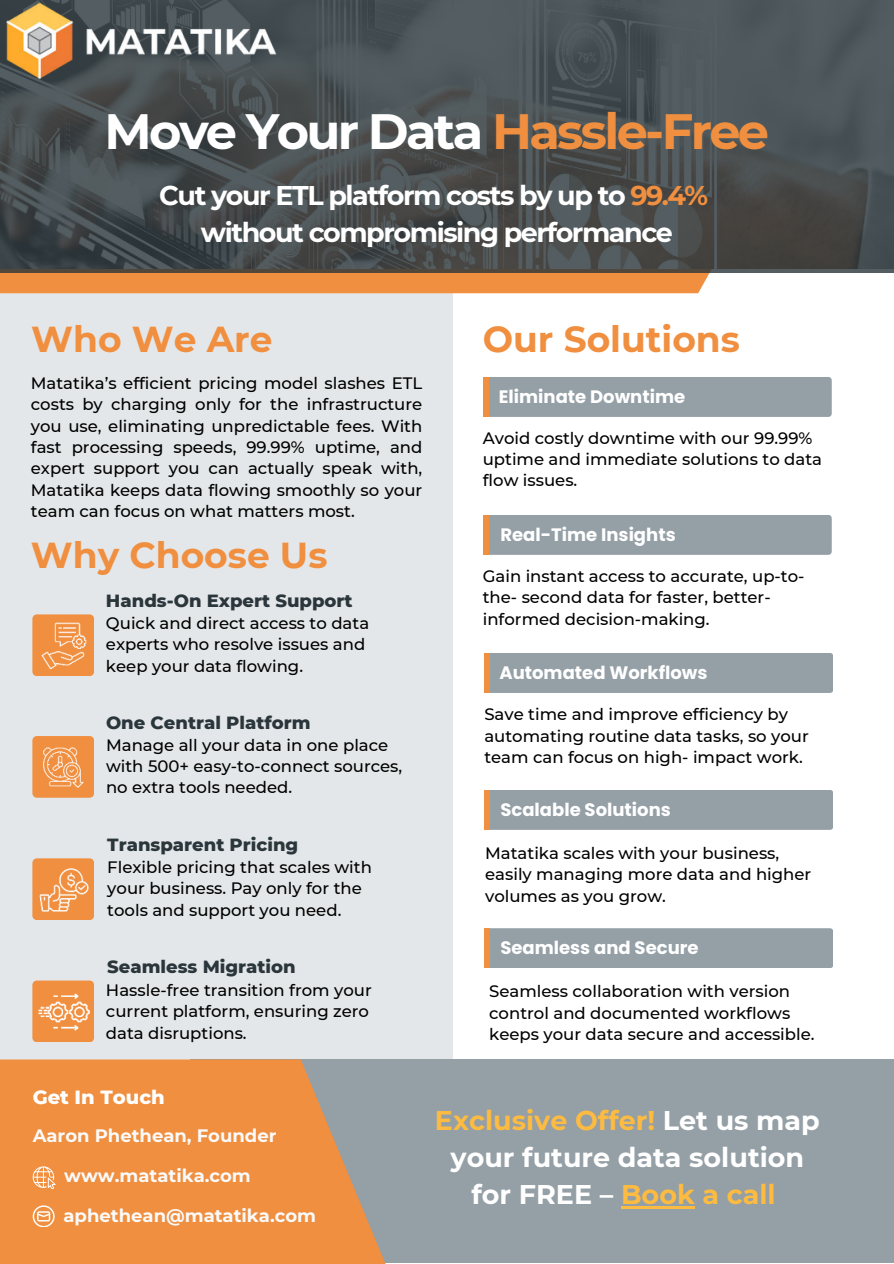
<style>
.page{position:relative;width:894px;height:1264px;background:#fff}
.page>*{position:absolute;margin:0;border:0;box-sizing:border-box;transform-origin:0 0}
.t1{font:700 49.5px "Montserrat";letter-spacing:-.055em;color:#fff}
.t2{font:700 36px "Montserrat";color:#f08f3f}
.t3{font:700 27px/37.2px "Montserrat";letter-spacing:-.055em;color:#fff;text-align:center}
.t4{font:700 27px/37.2px "Montserrat";color:#fff;text-align:center}
.t5{font:800 19.5px "Montserrat";color:#fff}
.t6{font:700 18px "Poppins";color:#fff}
.t7{font:800 18px "Montserrat";color:#2a363b}
.t8{font:700 18px "Montserrat";color:#fafafa}
.t9{font:500 16.5px/21.3px "Montserrat";color:#000}
.s1{color:#f08f3f}
.s2{color:#fdbb41}
</style>
<div class="page">
<div style="left:0;top:272px;width:452px;height:801px;background:#e4e7e9"></div>
<div style="left:0;top:273px;width:710px;height:20px;background:#f08f3f"></div>
<svg style="left:0;top:0;width:893px;height:273px;background:#494f51"></svg>
<div style="left:482px;top:377px;width:349px;height:40px;background:#949fa6;border-radius:3px"></div>
<div style="left:482px;top:377px;width:6px;height:40px;background:#f08f3f"></div>
<div style="left:482px;top:515px;width:349px;height:40px;background:#949fa6;border-radius:3px"></div>
<div style="left:482px;top:515px;width:6px;height:40px;background:#f08f3f"></div>
<div style="left:484px;top:653px;width:349px;height:40px;background:#949fa6;border-radius:3px"></div>
<div style="left:484px;top:653px;width:6px;height:40px;background:#f08f3f"></div>
<div style="left:484px;top:789px;width:349px;height:40px;background:#949fa6;border-radius:3px"></div>
<div style="left:484px;top:789px;width:6px;height:40px;background:#f08f3f"></div>
<div style="left:484px;top:928px;width:349px;height:40px;background:#949fa6;border-radius:3px"></div>
<div style="left:484px;top:928px;width:6px;height:40px;background:#f08f3f"></div>
<svg style="left:32px;top:614px;width:62px;height:62px"></svg>
<img style="left:37px;top:619px;width:52px;height:52px">
<div style="left:32px;top:736px;width:62px;height:61px;background:#f08f3f"></div>
<img style="left:41px;top:744px;width:45px;height:45px">
<svg style="left:32px;top:858px;width:62px;height:62px"></svg>
<img style="left:37px;top:863px;width:52px;height:52px">
<svg style="left:32px;top:980px;width:62px;height:62px"></svg>
<img style="left:37px;top:985px;width:52px;height:52px">
<div style="left:189px;top:1059px;width:704px;height:204px;background:#949fa6"></div>
<svg style="left:0;top:1059px;width:385px;height:204px;background:#e5904a"></svg>
<svg style="left:33px;top:1166px;width:22px;height:22px"></svg>
<svg style="left:33px;top:1205px;width:21px;height:21px"></svg>
<img style="left:0;top:1px;width:290px;height:80px">
<hr style="left:620px;top:1205px;width:74px;height:3px;background:#fdbb41">
<h1 class="t1" style="left:105px;top:96px;width:666px">Move Your Data <span class="s1">Hassle-Free</span></h1>
<h3 class="t3" style="left:159px;top:175px;width:550px">Cut your ETL platform costs by up to <span class="s1">99.4% </span>without compromising performance</h3>
<h2 class="t2" style="left:31px;top:314px;width:243px">Who We Are</h2>
<p class="t9" style="left:31px;top:372px;width:393px;text-align:justify">Matatika’s efficient pricing model slashes ETL costs by charging only for the infrastructure you use, eliminating unpredictable fees. With fast processing speeds, 99.99% uptime, and expert support you can actually speak with, Matatika keeps data flowing smoothly so your team can focus on what matters most.</p>
<h2 class="t2" style="left:31px;top:529px;width:298px">Why Choose Us</h2>
<p class="t7" style="left:106px;top:587px;width:248px">Hands-On Expert Support</p>
<p class="t9" style="left:106px;top:611px;width:265px">Quick and direct access to data experts who resolve issues and keep your data flowing.</p>
<p class="t7" style="left:106px;top:709px;width:206px">One Central Platform</p>
<p class="t9" style="left:106px;top:733px;width:298px">Manage all your data in one place with 500+ easy-to-connect sources, no extra tools needed.</p>
<p class="t7" style="left:107px;top:831px;width:192px">Transparent Pricing</p>
<p class="t9" style="left:107px;top:855px;width:266px">Flexible pricing that scales with your business. Pay only for the tools and support you need.</p>
<p class="t7" style="left:107px;top:953px;width:190px">Seamless Migration</p>
<p class="t9" style="left:106px;top:978px;width:267px">Hassle-free transition from your current platform, ensuring zero data disruptions.</p>
<h2 class="t2" style="left:482px;top:314px;width:259px">Our Solutions</h2>
<p class="t6" style="left:498px;top:386px;width:188px">Eliminate Downtime</p>
<p class="t9" style="left:482px;top:426px;width:341px">Avoid costly downtime with our 99.99% uptime and immediate solutions to data flow issues.</p>
<p class="t6" style="left:500px;top:524px;width:177px">Real-Time Insights</p>
<p class="t9" style="left:482px;top:565px;width:323px">Gain instant access to accurate, up-to&shy;the- second data for faster, better&shy;informed decision-making.</p>
<p class="t6" style="left:499px;top:662px;width:210px">Automated Workflows</p>
<p class="t9" style="left:484px;top:703px;width:326px">Save time and improve efficiency by automating routine data tasks, so your team can focus on high- impact work.</p>
<p class="t6" style="left:500px;top:799px;width:172px">Scalable Solutions</p>
<p class="t9" style="left:485px;top:841px;width:327px">Matatika scales with your business, easily managing more data and higher volumes as you grow.</p>
<p class="t6" style="left:500px;top:937px;width:200px">Seamless and Secure</p>
<p class="t9" style="left:489px;top:980px;width:327px">Seamless collaboration with version control and documented workflows keeps your data secure and accessible.</p>
<p class="t5" style="left:33px;top:1082px;width:133px">Get In Touch</p>
<p class="t8" style="left:33px;top:1123px;width:245px">Aaron Phethean, Founder</p>
<p class="t8" style="left:64px;top:1162px;width:188px">www.matatika.com</p>
<p class="t8" style="left:63px;top:1203px;width:254px">aphethean@matatika.com</p>
<h3 class="t4" style="left:435px;top:1099px;width:386px"><span class="s2">Exclusive Offer!</span> Let us map your future data solution for FREE – <span class="s2">Book a call</span></h3>
</div>
